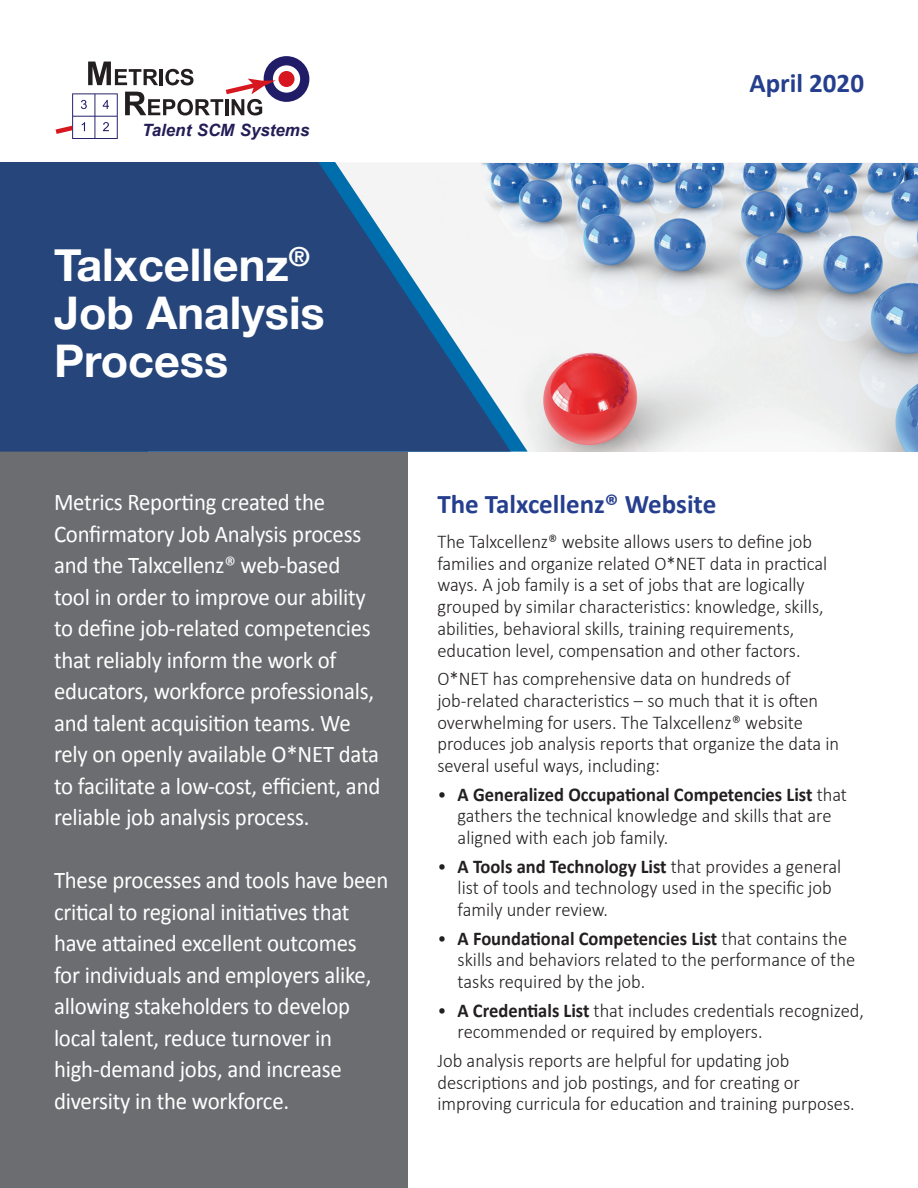
<style>
.page{position:relative;width:918px;height:1188px;background:#fff}
.page>*{position:absolute;margin:0;border:0;box-sizing:border-box;transform-origin:0 0}
.t1{font:700 45px/48px "Helvetica Neue";color:#fff}
.t2{font:700 27px "Calibri";color:#253f8e}
.t3{font:24px/31.5px "Calibri";letter-spacing:-.01em;color:#fff;scale:.95 1}
.t4{font:300 19.5px/21.8px "Calibri";color:#231f20;scale:.95 1}
.t5{font:italic 700 16.95px "Arial";color:#231d57}
.s1{font-weight:700}
</style>
<div class="page">
<div style="left:0;top:438px;width:407px;height:750px;background:#6c6d70"></div>
<svg style="left:528px;top:163px;width:390px;height:289px"></svg>
<svg style="left:511px;top:163px;width:17px;height:289px;fill:#f4f4f4"></svg>
<svg style="left:0;top:162px;width:511px;height:290px;background:#44618e"></svg>
<div style="left:264px;top:56px;width:45px;height:46px;background:#211c67;border-radius:50%"></div>
<div style="left:273px;top:65px;width:27px;height:28px;background:#fff;border-radius:50%"></div>
<div style="left:279px;top:71px;width:16px;height:16px;background:#d7171f;border-radius:50%"></div>
<svg style="left:56px;top:62px;width:220px;height:77px"></svg>
<p class="t5" style="left:142px;top:119px;width:169px">Talent SCM Systems</p>
<h1 class="t1" style="left:54px;top:242px;width:272px">Talxcellenz<sup>®<br></sup>Job Analysis<br>Process</h1>
<p class="t3" style="left:54px;top:487px;width:345px">Metrics Reporting created the Confirmatory Job Analysis process and the Talxcellenz® web-based tool in order to improve our ability to define job-related competencies that reliably inform the work of educators, workforce professionals, and talent acquisition teams. We rely on openly available O*NET data to facilitate a low-cost, efficient, and reliable job analysis process.</p>
<p class="t3" style="left:54px;top:865px;width:353px">These processes and tools have been critical to regional initiatives that have attained excellent outcomes for individuals and employers alike, allowing stakeholders to develop local talent, reduce turnover in high-demand jobs, and increase diversity in the workforce.</p>
<h2 class="t2" style="left:749px;top:66px;width:116px">April 2020</h2>
<h2 class="t2" style="left:437px;top:487px;width:280px">The Talxcellenz® Website</h2>
<p class="t4" style="left:437px;top:530px;width:412px">The Talxcellenz® website allows users to define job families and organize related O*NET data in practical ways. A job family is a set of jobs that are logically grouped by similar characteristics: knowledge, skills, abilities, behavioral skills, training requirements, education level, compensation and other factors.</p>
<p class="t4" style="left:437px;top:667px;width:424px">O*NET has comprehensive data on hundreds of job-related characteristics – so much that it is often overwhelming for users. The Talxcellenz® website produces job analysis reports that organize the data in several useful ways, including:</p>
<p class="t4" style="left:458px;top:782px;width:411px;text-indent:-20px">• <span class="s1">A Generalized Occupational Competencies List</span> that gathers the technical knowledge and skills that are aligned with each job family.</p>
<p class="t4" style="left:458px;top:854px;width:405px;text-indent:-20px">• <span class="s1">A Tools and Technology List</span> that provides a general list of tools and technology used in the specific job family under review.</p>
<p class="t4" style="left:458px;top:926px;width:420px;text-indent:-20px">• <span class="s1">A Foundational Competencies List</span> that contains the skills and behaviors related to the performance of the tasks required by the job.</p>
<p class="t4" style="left:458px;top:998px;width:429px;text-indent:-20px">• <span class="s1">A Credentials List</span> that includes credentials recognized, recommended or required by employers.</p>
<p class="t4" style="left:437px;top:1049px;width:441px">Job analysis reports are helpful for updating job descriptions and job postings, and for creating or improving curricula for education and training purposes.</p>
</div>
